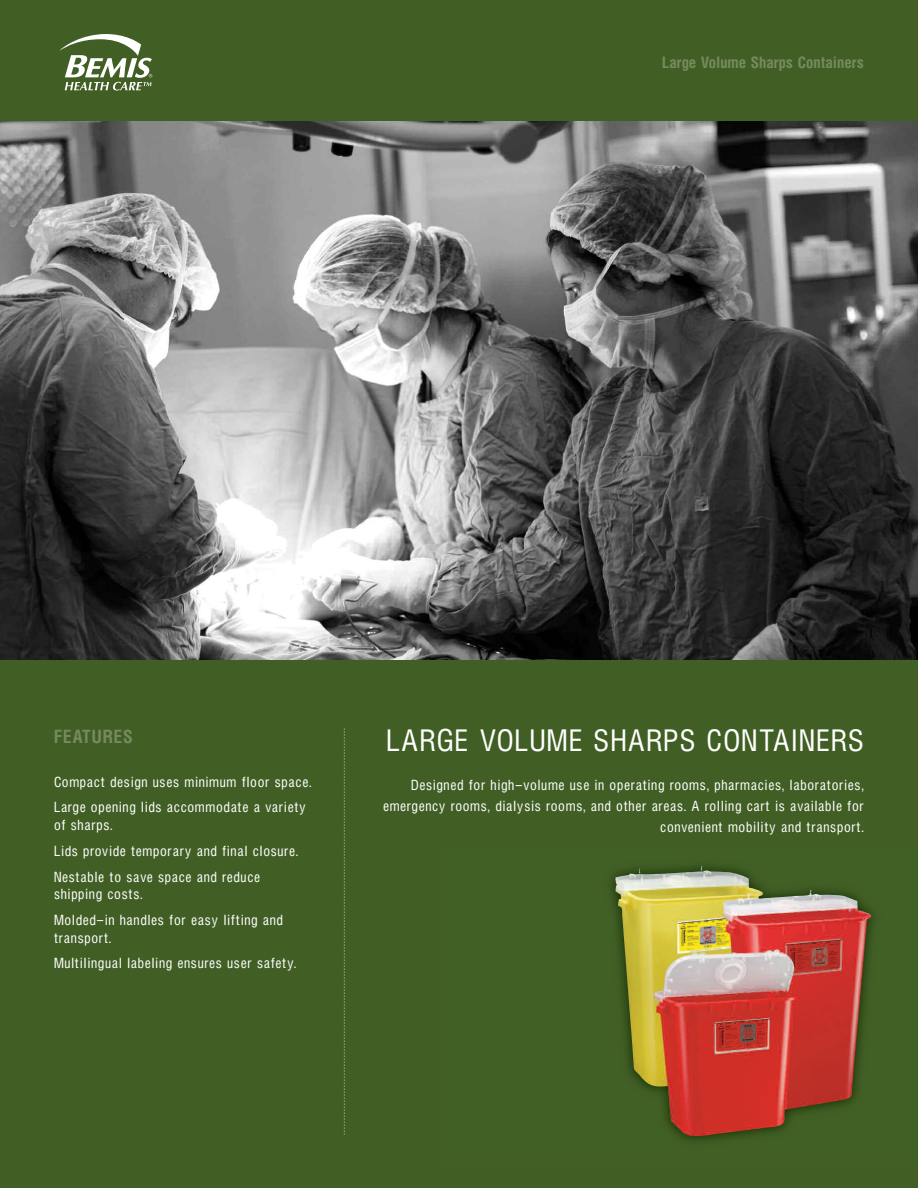
<style>
.page{position:relative;width:918px;height:1188px;background:#415f25}
.page>*{position:absolute;margin:0;border:0;box-sizing:border-box;transform-origin:0 0}
.t1{font:27px "Hallmarke Cond";letter-spacing:.05em;color:#fff}
.t2{font:700 16.5px "Hallmarke Cond";letter-spacing:.05em;color:#768a5f}
.t3{font:700 14.25px "Hallmarke Cond";color:#768a5f}
.t4{font:12.75px/25.7px "Hallmarke Cond";letter-spacing:.05em;color:#fff}
</style>
<div class="page">
<img style="left:0;top:122px;width:918px;height:538px">
<svg style="left:344px;top:728px;width:1px;height:407px"></svg>
<svg style="left:59px;top:34px;width:93px;height:56px"></svg>
<img style="left:615px;top:866px;width:256px;height:270px">
<p class="t3" style="left:662px;top:55px;width:203px">Large Volume Sharps Containers</p>
<p class="t2" style="left:54px;top:728px;width:80px">FEATURES</p>
<p class="t4" style="left:54px;top:769px;width:259px">Compact design uses minimum floor space.<br>Large opening lids accommodate a variety</p>
<p class="t4" style="left:54px;top:813px;width:246px">of sharps.<br>Lids provide temporary and final closure.<br>Nestable to save space and reduce</p>
<p class="t4" style="left:54px;top:882px;width:231px">shipping costs.<br>Molded–in handles for easy lifting and</p>
<p class="t4" style="left:54px;top:925px;width:244px">transport.<br>Multilingual labeling ensures user safety.</p>
<h1 class="t1" style="left:386px;top:726px;width:479px">LARGE VOLUME SHARPS CONTAINERS</h1>
<p class="t4" style="left:383px;top:775px;width:482px;line-height:21px;text-align:right">Designed for high–volume use in operating rooms, pharmacies, laboratories, emergency rooms, dialysis rooms, and other areas. A rolling cart is available for convenient mobility and transport.</p>
</div>
